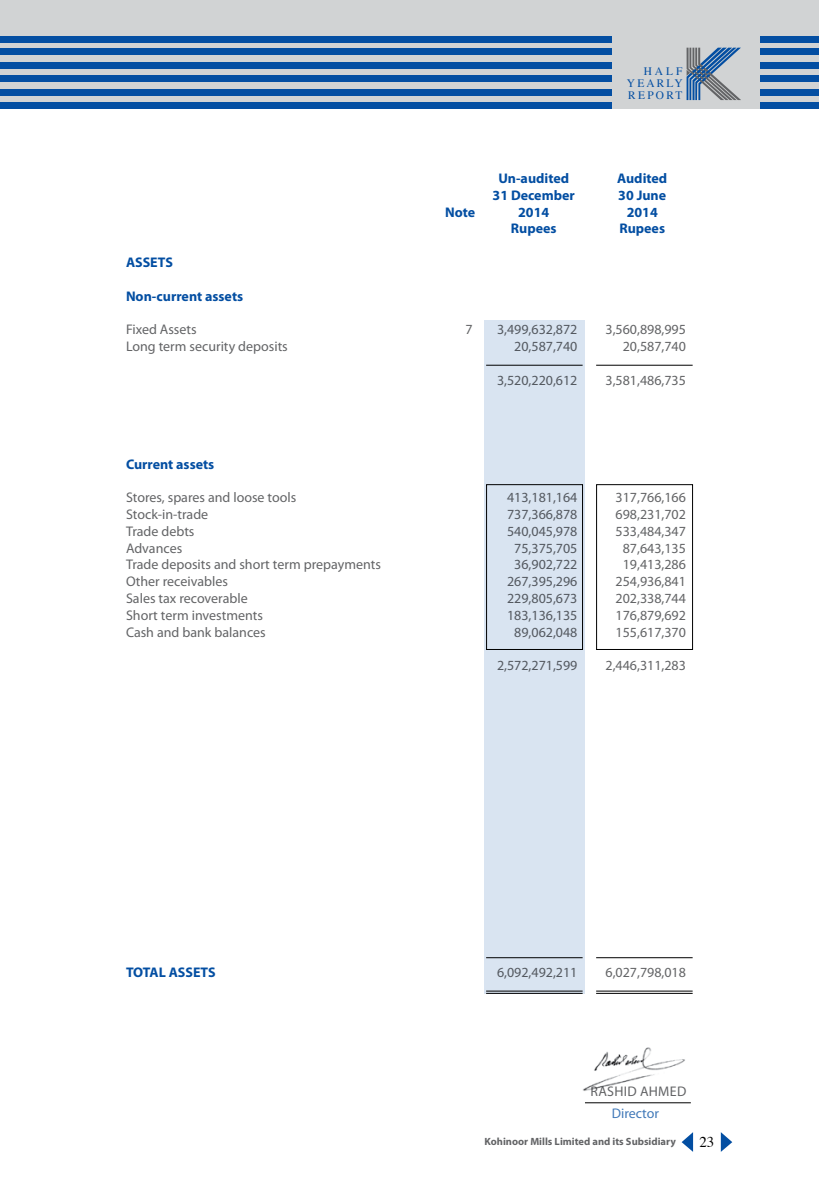
<style>
.page{position:relative;width:819px;height:1197px;background:#fff}
.page>*{position:absolute;margin:0;border:0;box-sizing:border-box;transform-origin:0 0}
.t1{font:14.88px "Times";color:#000}
.t2{font:14px "Myriad Pro";color:#636466}
.t3{font:700 14px "Myriad Pro";color:#034ea2}
.t4{font:14px "Myriad Pro";color:#427ab9}
.t5{font:11.38px/12.2px "Times";letter-spacing:.2em;color:#034ea2;text-align:justify}
.t6{font:700 10.5px "Myriad Pro";color:#636466}
</style>
<div class="page">
<div style="left:0;top:0;width:819px;height:109px;background:#d1d3d4"></div>
<div style="left:0;top:36px;width:611px;height:6px;background:#034ea2"></div>
<div style="left:0;top:49px;width:611px;height:6px;background:#034ea2"></div>
<div style="left:0;top:62px;width:611px;height:7px;background:#034ea2"></div>
<div style="left:0;top:75px;width:611px;height:7px;background:#034ea2"></div>
<div style="left:0;top:89px;width:611px;height:7px;background:#034ea2"></div>
<div style="left:0;top:102px;width:611px;height:7px;background:#034ea2"></div>
<div style="left:760px;top:36px;width:59px;height:6px;background:#034ea2"></div>
<div style="left:760px;top:49px;width:59px;height:6px;background:#034ea2"></div>
<div style="left:760px;top:62px;width:59px;height:7px;background:#034ea2"></div>
<div style="left:760px;top:75px;width:59px;height:7px;background:#034ea2"></div>
<div style="left:760px;top:89px;width:59px;height:7px;background:#034ea2"></div>
<div style="left:760px;top:102px;width:59px;height:7px;background:#034ea2"></div>
<svg style="left:687px;top:48px;width:54px;height:52px"></svg>
<svg style="left:721px;top:1132px;width:11px;height:20px"></svg>
<svg style="left:682px;top:1132px;width:11px;height:20px"></svg>
<hr style="left:486px;top:993px;width:97px;height:1px;background:#000">
<hr style="left:596px;top:991px;width:97px;height:1px;background:#000">
<hr style="left:596px;top:993px;width:97px;height:1px;background:#000">
<hr style="left:596px;top:957px;width:97px;height:1px;background:#000">
<div style="left:484px;top:320px;width:101px;height:673px;background:#d9e4f1"></div>
<div style="left:486px;top:484px;width:97px;height:166px;border:1px solid #000"></div>
<div style="left:596px;top:484px;width:97px;height:166px;border:1px solid #000"></div>
<hr style="left:486px;top:365px;width:97px;height:1px;background:#000">
<hr style="left:596px;top:365px;width:97px;height:1px;background:#000">
<hr style="left:585px;top:1102px;width:106px;height:1px;background:#000">
<img style="left:583px;top:1047px;width:102px;height:44px">
<p class="t5" style="left:627px;top:64px;width:57px;text-indent:17px">HALF YEARLY REPORT</p>
<p class="t3" style="left:498px;top:169px;width:72px">Un-audited</p>
<p class="t3" style="left:617px;top:169px;width:52px">Audited</p>
<p class="t3" style="left:493px;top:186px;width:84px">31 December</p>
<p class="t3" style="left:618px;top:186px;width:49px">30 June</p>
<p class="t3" style="left:445px;top:203px;width:32px">Note</p>
<p class="t3" style="left:518px;top:203px;width:33px">2014</p>
<p class="t3" style="left:627px;top:203px;width:33px">2014</p>
<p class="t3" style="left:511px;top:220px;width:47px">Rupees</p>
<p class="t3" style="left:619px;top:220px;width:47px">Rupees</p>
<p class="t3" style="left:126px;top:253px;width:48px">ASSETS</p>
<p class="t3" style="left:126px;top:287px;width:119px">Non-current assets</p>
<p class="t2" style="left:126px;top:321px;width:72px">Fixed Assets</p>
<p class="t2" style="left:465px;top:321px;width:9px">7</p>
<p class="t2" style="left:497px;top:321px;width:82px">3,499,632,872</p>
<p class="t2" style="left:606px;top:321px;width:82px">3,560,898,995</p>
<p class="t2" style="left:126px;top:338px;width:163px">Long term security deposits</p>
<p class="t2" style="left:514px;top:338px;width:65px">20,587,740</p>
<p class="t2" style="left:623px;top:338px;width:65px">20,587,740</p>
<p class="t2" style="left:497px;top:371px;width:82px">3,520,220,612</p>
<p class="t2" style="left:606px;top:371px;width:82px">3,581,486,735</p>
<p class="t3" style="left:126px;top:455px;width:90px">Current assets</p>
<p class="t2" style="left:126px;top:489px;width:172px">Stores, spares and loose tools</p>
<p class="t2" style="left:507px;top:489px;width:72px">413,181,164</p>
<p class="t2" style="left:616px;top:489px;width:72px">317,766,166</p>
<p class="t2" style="left:126px;top:506px;width:84px">Stock-in-trade</p>
<p class="t2" style="left:507px;top:506px;width:72px">737,366,878</p>
<p class="t2" style="left:616px;top:506px;width:72px">698,231,702</p>
<p class="t2" style="left:126px;top:522px;width:70px">Trade debts</p>
<p class="t2" style="left:507px;top:522px;width:72px">540,045,978</p>
<p class="t2" style="left:616px;top:522px;width:72px">533,484,347</p>
<p class="t2" style="left:126px;top:539px;width:58px">Advances</p>
<p class="t2" style="left:514px;top:539px;width:65px">75,375,705</p>
<p class="t2" style="left:623px;top:539px;width:65px">87,643,135</p>
<p class="t2" style="left:126px;top:556px;width:256px">Trade deposits and short term prepayments</p>
<p class="t2" style="left:514px;top:556px;width:65px">36,902,722</p>
<p class="t2" style="left:623px;top:556px;width:65px">19,413,286</p>
<p class="t2" style="left:126px;top:573px;width:104px">Other receivables</p>
<p class="t2" style="left:507px;top:573px;width:72px">267,395,296</p>
<p class="t2" style="left:616px;top:573px;width:72px">254,936,841</p>
<p class="t2" style="left:126px;top:590px;width:123px">Sales tax recoverable</p>
<p class="t2" style="left:507px;top:590px;width:72px">229,805,673</p>
<p class="t2" style="left:616px;top:590px;width:72px">202,338,744</p>
<p class="t2" style="left:126px;top:606px;width:138px">Short term investments</p>
<p class="t2" style="left:507px;top:606px;width:72px">183,136,135</p>
<p class="t2" style="left:616px;top:606px;width:72px">176,879,692</p>
<p class="t2" style="left:126px;top:623px;width:141px">Cash and bank balances</p>
<p class="t2" style="left:514px;top:623px;width:65px">89,062,048</p>
<p class="t2" style="left:616px;top:623px;width:72px">155,617,370</p>
<p class="t2" style="left:497px;top:657px;width:82px">2,572,271,599</p>
<p class="t2" style="left:606px;top:657px;width:82px">2,446,311,283</p>
<p class="t3" style="left:126px;top:963px;width:91px">TOTAL ASSETS</p>
<p class="t2" style="left:497px;top:963px;width:82px">6,092,492,211</p>
<p class="t2" style="left:606px;top:963px;width:82px">6,027,798,018</p>
<p class="t2" style="left:591px;top:1082px;width:17px">Rashid</p>
<p class="t2" style="left:640px;top:1082px;width:11px">ahmed</p>
<p class="t4" style="left:612px;top:1105px;width:49px">Director</p>
<p class="t6" style="left:485px;top:1135px;width:193px">Kohinoor Mills Limited and its Subsidiary</p>
<p class="t1" style="left:699px;top:1129px;width:16px">23</p>
</div>
